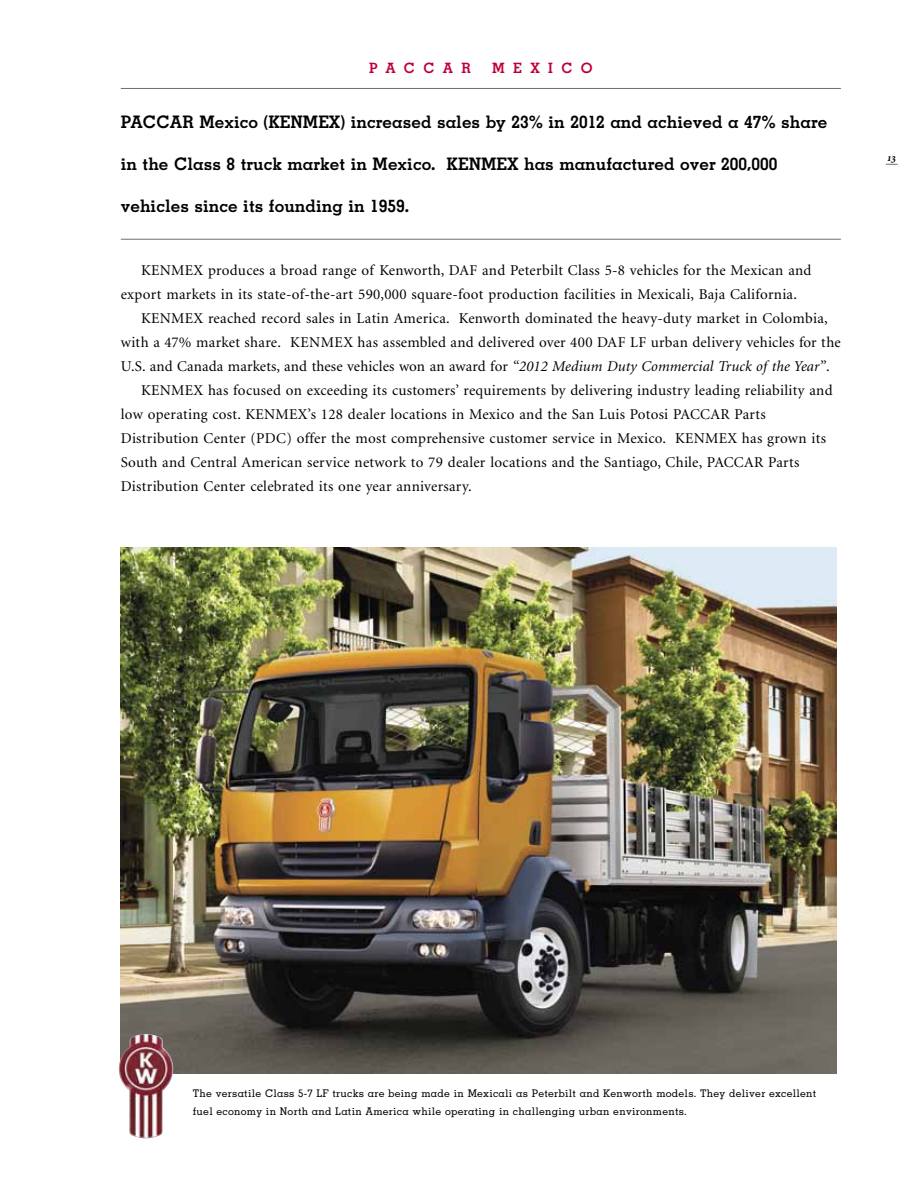
<style>
.page{position:relative;width:918px;height:1188px;background:#fff}
.page>*{position:absolute;margin:0;border:0;box-sizing:border-box;transform-origin:0 0}
.t1{font:700 17.25px "Memphis";color:#000}
.t2{font:15px "Minion";letter-spacing:.02em;color:#000}
.t3{font:700 14.25px "Memphis";letter-spacing:.585em;color:#bf0038}
.t4{font:500 10.5px/17.9px "Memphis";letter-spacing:.02em;color:#000}
.t5{font:italic 700 10.5px "Minion Exp";color:#000}
.s1{font-style:italic}
</style>
<div class="page">
<img style="left:121px;top:547px;width:715px;height:527px">
<hr style="left:121px;top:88px;width:720px;height:1px;background:#6f6f6f">
<hr style="left:121px;top:239px;width:720px;height:1px;background:#6f6f6f">
<svg style="left:886px;top:164px;width:12px;height:1px"></svg>
<img style="left:130px;top:1034px;width:15px;height:5px">
<p class="t3" style="left:369px;top:59px;width:100px">paccar</p>
<p class="t3" style="left:492px;top:59px;width:35px">m ex</p>
<p class="t3" style="left:548px;top:59px;width:46px">ico</p>
<p class="t1" style="left:121px;top:111px;width:24px">PACCA</p>
<p class="t1" style="left:182px;top:111px;width:646px">R Mexico (KENMEX) increased sales by 23% in 2012 and achieved a 47% share</p>
<p class="t1" style="left:121px;top:153px;width:658px">in the Class 8 truck market in Mexico. KENMEX has manufactured over 200,000</p>
<p class="t1" style="left:121px;top:195px;width:290px">vehicles since its founding in 1959.</p>
<p class="t2" style="left:141px;top:263px;width:672px">KENMEX produces a broad range of Kenworth, DAF and Peterbilt Class 5-8 vehicles for the Mexican and</p>
<p class="t2" style="left:121px;top:287px;width:678px">export markets in its state-of-the-art 590,000 square-foot production facilities in Mexicali, Baja California.</p>
<p class="t2" style="left:141px;top:311px;width:688px">KENMEX reached record sales in Latin America. Kenworth dominated the heavy-duty market in Colombia,</p>
<p class="t2" style="left:121px;top:335px;width:722px">with a 47% market share. KENMEX has assembled and delivered over 400 DAF LF urban delivery vehicles for the</p>
<p class="t2" style="left:121px;top:359px;width:710px">U.S. and Canada markets, and these vehicles won an award for <span class="s1">“2012 Medium Duty Commercial Truck of the Year”</span>.</p>
<p class="t2" style="left:141px;top:383px;width:693px">KENMEX has focused on exceeding its customers’ requirements by delivering industry leading reliability and</p>
<p class="t2" style="left:121px;top:407px;width:646px">low operating cost. KENMEX’s 128 dealer locations in Mexico and the San Luis Potosi PACCAR Parts</p>
<p class="t2" style="left:121px;top:431px;width:707px">Distribution Center (PDC) offer the most comprehensive customer service in Mexico. KENMEX has grown its</p>
<p class="t2" style="left:121px;top:455px;width:680px">South and Central American service network to 79 dealer locations and the Santiago, Chile, PACCAR Parts</p>
<p class="t2" style="left:121px;top:479px;width:353px">Distribution Center celebrated its one year anniversary.</p>
<p class="t5" style="left:888px;top:154px;width:10px">13</p>
<p class="t4" style="left:193px;top:1084px;width:625px">The versatile Class 5-7 LF trucks are being made in Mexicali as Peterbilt and Kenworth models. They deliver excellent fuel economy in North and Latin America while operating in challenging urban environments.</p>
</div>
